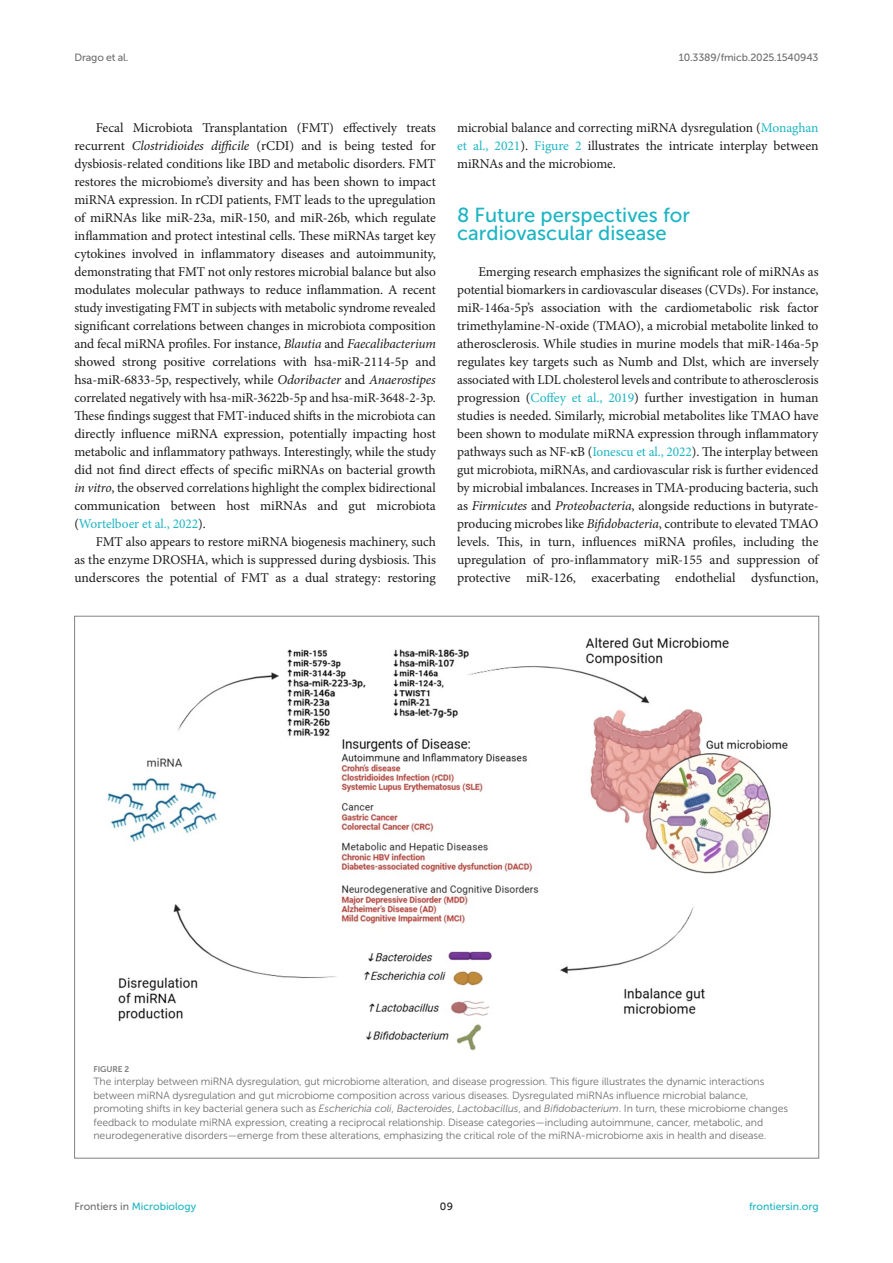
<style>
.page{position:relative;width:893px;height:1263px;background:#fff}
.page>*{position:absolute;margin:0;border:0;box-sizing:border-box;transform-origin:0 0}
.HEAD_1{font:20.25px/18px "Museo Sans 500";color:#1db5c3}
.TEXT{font:13.5px/18px "Minion Pro";letter-spacing:-.005em;color:#1b1c1b;text-align:justify}
.FIG_LEG{font:10.5px/13.5px "Museo Sans 300";letter-spacing:-.01em;color:#706f70}
.t1{font:10.5px "Museo Sans 500";color:#1db5c3}
.t2{font:10.5px "Museo Sans 500";letter-spacing:-.015em;color:#706f70}
.t3{font:10.5px "Museo Sans 500";color:#1b1c1b}
.FIG_HD{font:8.25px "Museo Sans 700";letter-spacing:-.01em;color:#7e7f7f}
.s1{font-style:italic}
.s2{color:#1db5c3}
.s3{font-family:"STIX General"}
.s4{color:#706f70}
</style>
<div class="page">
<img style="left:107px;top:637px;width:681px;height:414px">
<p class="t2" style="left:74px;top:51px;width:55px">Drago et al.</p>
<p class="t2" style="left:679px;top:51px;width:141px">10.3389/fmicb.2025.1540943</p>
<p class="TEXT" style="left:74px;top:119px;width:363px;text-indent:21px">Fecal Microbiota Transplantation (FMT) effectively treats recurrent <span class="s1">Clostridioides difficile</span> (rCDI) and is being tested for dysbiosis-related conditions like IBD and metabolic disorders. FMT restores the microbiome’s diversity and has been shown to impact miRNA expression. In rCDI patients, FMT leads to the upregulation of miRNAs like miR-23a, miR-150, and miR-26b, which regulate inflammation and protect intestinal cells. These miRNAs target key cytokines involved in inflammatory diseases and autoimmunity, demonstrating that FMT not only restores microbial balance but also modulates molecular pathways to reduce inflammation. A recent study investigating FMT in subjects with metabolic syndrome revealed significant correlations between changes in microbiota composition and fecal miRNA profiles. For instance, <span class="s1">Blautia</span> and <span class="s1">Faecalibacterium </span>showed strong positive correlations with hsa-miR-2114-5p and hsa-miR-6833-5p, respectively, while <span class="s1">Odoribacter</span> and <span class="s1">Anaerostipes </span>correlated negatively with hsa-miR-3622b-5p and hsa-miR-3648-2-3p.<br>These findings suggest that FMT-induced shifts in the microbiota can directly influence miRNA expression, potentially impacting host metabolic and inflammatory pathways. Interestingly, while the study did not find direct effects of specific miRNAs on bacterial growth <span class="s1">in vitro</span>, the observed correlations highlight the complex bidirectional communication between host miRNAs and gut microbiota (<span class="s2">Wortelboer et al., 2022</span>).</p>
<p class="TEXT" style="left:74px;top:533px;width:363px;text-indent:21px">FMT also appears to restore miRNA biogenesis machinery, such as the enzyme DROSHA, which is suppressed during dysbiosis. This underscores the potential of FMT as a dual strategy: restoring</p>
<p class="TEXT" style="left:457px;top:119px;width:363px">microbial balance and correcting miRNA dysregulation (<span class="s2">Monaghan et al., 2021</span>). <span class="s2">Figure 2</span> illustrates the intricate interplay between miRNAs and the microbiome.</p>
<p class="HEAD_1" style="left:457px;top:206px;width:234px">8 Future perspectives for cardiovascular disease</p>
<p class="TEXT" style="left:457px;top:263px;width:363px;text-indent:21px">Emerging research emphasizes the significant role of miRNAs as potential biomarkers in cardiovascular diseases (CVDs). For instance, miR-146a-5p’s association with the cardiometabolic risk factor trimethylamine-N-oxide (TMAO), a microbial metabolite linked to atherosclerosis. While studies in murine models that miR-146a-5p regulates key targets such as Numb and Dlst, which are inversely associated with LDL cholesterol levels and contribute to atherosclerosis progression (<span class="s2">Coffey et al., 2019</span>) further investigation in human studies is needed. Similarly, microbial metabolites like TMAO have been shown to modulate miRNA expression through inflammatory pathways such as NF-<span class="s3">κ</span>B (<span class="s2">Ionescu et al., 2022</span>). The interplay between gut microbiota, miRNAs, and cardiovascular risk is further evidenced by microbial imbalances. Increases in TMA-producing bacteria, such as <span class="s1">Firmicutes</span> and <span class="s1">Proteobacteria</span>, alongside reductions in butyrate&shy;producing microbes like <span class="s1">Bifidobacteria</span>, contribute to elevated TMAO levels. This, in turn, influences miRNA profiles, including the upregulation of pro-inflammatory miR-155 and suppression of protective miR-126, exacerbating endothelial dysfunction,</p>
<p class="FIG_HD" style="left:94px;top:1064px;width:37px">FIGURE 2</p>
<p class="FIG_LEG" style="left:94px;top:1075px;width:696px">The interplay between miRNA dysregulation, gut microbiome alteration, and disease progression. This figure illustrates the dynamic interactions between miRNA dysregulation and gut microbiome composition across various diseases. Dysregulated miRNAs influence microbial balance, promoting shifts in key bacterial genera such as <span class="s1">Escherichia coli</span>, <span class="s1">Bacteroides</span>, <span class="s1">Lactobacillus</span>, and <span class="s1">Bifidobacterium</span>. In turn, these microbiome changes feedback to modulate miRNA expression, creating a reciprocal relationship. Disease categories—including autoimmune, cancer, metabolic, and neurodegenerative disorders—emerge from these alterations, emphasizing the critical role of the miRNA-microbiome axis in health and disease.</p>
<p class="t1" style="left:74px;top:1200px;width:123px"><span class="s4">Frontiers in</span> Microbiology</p>
<p class="t3" style="left:440px;top:1200px;width:15px">09</p>
<p class="t1" style="left:749px;top:1200px;width:71px">frontiersin.org</p>
</div>
